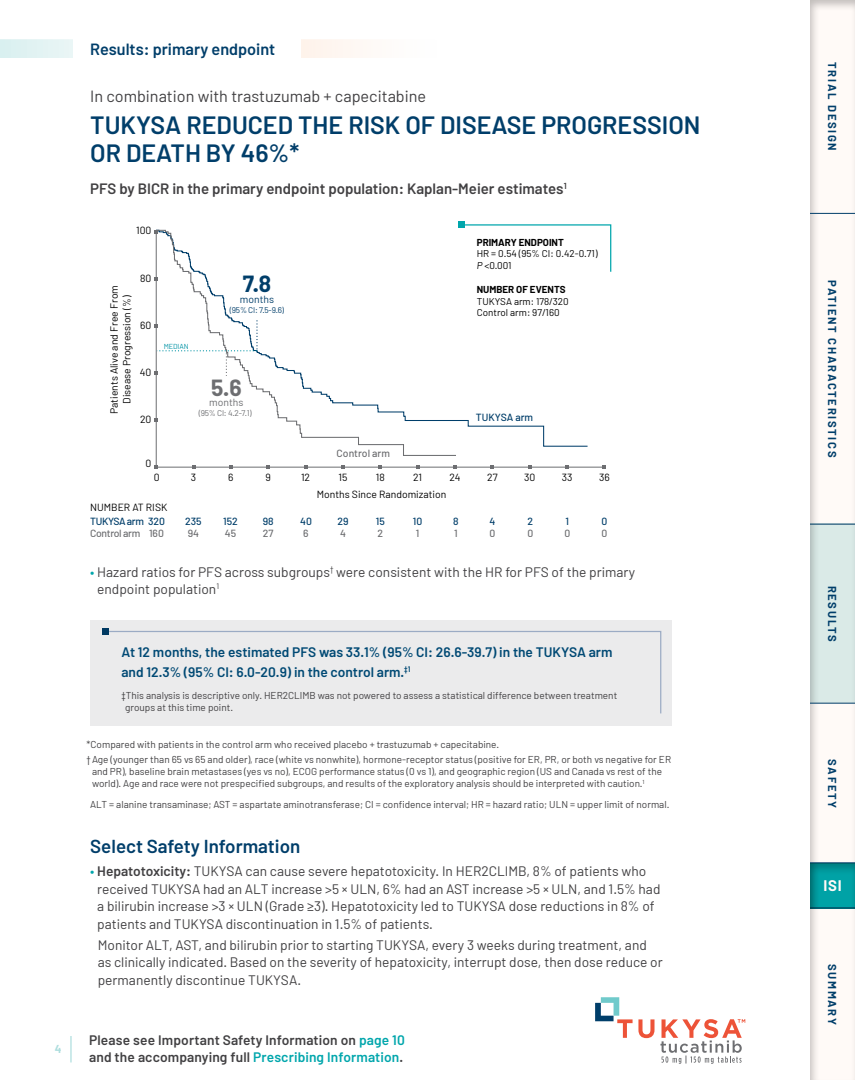
<style>
.page{position:relative;width:855px;height:1080px;background:#fff}
.page>*{position:absolute;margin:0;border:0;box-sizing:border-box;transform-origin:0 0}
.t1{font:600 25px/27.5px "Barlow";color:#003e6a}
.t2{font:700 22.88px "Barlow";color:#6d6e71}
.t3{font:700 22.88px "Barlow";color:#003e6a}
.t4{font:600 18.75px "Barlow";color:#003e6a}
.t5{font:16.25px "Barlow";color:#414042}
.t6{font:600 16.25px "Barlow";color:#003e6a}
.t7{font:600 15px "Barlow";color:#414042}
.t8{font:700 15px "Barlow";color:#fff}
.t9{font:13.75px/17.5px "Barlow";color:#414042}
.t10{font:600 13.75px/19.4px "Barlow";color:#004974}
.t11{font:600 13.75px/17.5px "Barlow";letter-spacing:.01em;color:#414042}
.t12{font:700 11.25px "Barlow";letter-spacing:.15em;color:#003e6a}
.t13{font:700 11.25px "Barlow";color:#aedede}
.t14{font:10.38px/12.5px "Barlow";color:#010101;text-align:center}
.t15{font:500 10.38px "Barlow";color:#003e6a}
.t16{font:500 10.38px "Barlow";color:#6d6e71}
.t17{font:500 10.38px "Barlow";letter-spacing:-.04em;color:#003e6a}
.t18{font:500 10.38px "Barlow";letter-spacing:-.03em;color:#6d6e71}
.t19{font:10.38px "Barlow";color:#6d6e71}
.t20{font:10.38px "Barlow";color:#003e6a}
.t21{font:10px/11.9px "Barlow";color:#414042}
.t22{font:9.88px/11.9px "Barlow";color:#010101}
.t23{font:700 9.88px "Barlow";color:#010101}
.t24{font:8.25px "Barlow";color:#003e6a}
.t25{font:8.25px "Barlow";color:#6d6e71}
.t26{font:7.25px "Barlow";color:#0093a5}
.s1{font-style:italic}
.s2{color:#00a6ac}
.s3{font-weight:600}
</style>
<div class="page">
<svg style="left:595px;top:997px;width:150px;height:67px"></svg>
<svg style="left:0;top:39px;width:360px;height:18px"></svg>
<hr style="left:70px;top:1036px;width:2px;height:26px;background:#aedede">
<div style="left:73px;top:15px;width:227px;height:70px;background:#fff"></div>
<svg style="left:156px;top:230px;width:449px;height:238px"></svg>
<svg style="left:155px;top:418px;width:3px;height:4px"></svg>
<svg style="left:155px;top:277px;width:3px;height:4px"></svg>
<svg style="left:229px;top:466px;width:4px;height:3px"></svg>
<svg style="left:453px;top:466px;width:4px;height:3px"></svg>
<svg style="left:341px;top:466px;width:4px;height:3px"></svg>
<svg style="left:565px;top:466px;width:4px;height:3px"></svg>
<svg style="left:155px;top:320px;width:103px;height:56px"></svg>
<svg style="left:459px;top:222px;width:153px;height:51px"></svg>
<div style="left:90px;top:620px;width:582px;height:105px;background:#ebebec"></div>
<svg style="left:109px;top:630px;width:553px;height:84px"></svg>
<div style="left:103px;top:628px;width:6px;height:7px;background:#003962"></div>
<div style="left:798px;top:0;width:57px;height:1080px;background:#000;opacity:.25"></div>
<hr style="left:810px;top:213px;width:45px;height:1px;background:#003e6a">
<hr style="left:810px;top:703px;width:45px;height:1px;background:#003e6a">
<div style="left:800px;top:856px;width:55px;height:53px;background:#000;opacity:.25"></div>
<svg style="left:810px;top:523px;width:45px;height:179px;background:#d5e4e2"></svg>
<h3 class="t6" style="left:90px;top:39px;width:187px">Results: primary endpoint</h3>
<h3 class="t5" style="left:90px;top:86px;width:337px">In combination with trastuzumab + capecitabine</h3>
<h1 class="t1" style="left:90px;top:111px;width:612px">TUKYSA REDUCED THE RISK OF DISEASE PROGRESSION<br>OR DEATH BY 46%*</h1>
<h3 class="t7" style="left:90px;top:179px;width:478px">PFS by BICR in the primary endpoint population: Kaplan-Meier estimates<sup>1</sup></h3>
<p class="t14" style="left:136px;top:224px;width:17px">100</p>
<p class="t14" style="left:140px;top:272px;width:13px">80</p>
<p class="t14" style="left:108px;top:414px;width:130px;rotate:-90deg">Patients Alive and Free From<br>Disease Progression (%)</p>
<p class="t14" style="left:140px;top:319px;width:13px">60</p>
<p class="t14" style="left:140px;top:366px;width:13px">40</p>
<p class="t14" style="left:140px;top:412px;width:13px">20</p>
<p class="t26" style="left:164px;top:342px;width:27px">MEDIAN</p>
<h2 class="t3" style="left:243px;top:270px;width:30px">7.8</h2>
<p class="t20" style="left:240px;top:292px;width:36px">months</p>
<p class="t24" style="left:230px;top:305px;width:56px">(95% CI: 7.5-9.6)</p>
<h2 class="t2" style="left:211px;top:373px;width:32px">5.6</h2>
<p class="t19" style="left:209px;top:396px;width:36px">months</p>
<p class="t25" style="left:199px;top:408px;width:54px">(95% CI: 4.2-7.1)</p>
<p class="t14" style="left:146px;top:457px;width:7px">0</p>
<p class="t16" style="left:337px;top:447px;width:55px">Control arm</p>
<p class="t23" style="left:477px;top:236px;width:89px">PRIMARY ENDPOINT</p>
<p class="t22" style="left:477px;top:248px;width:122px">HR = 0.54 (95% CI: 0.42-0.71)<br><span class="s1">P</span> &lt;0.001</p>
<p class="t23" style="left:477px;top:283px;width:90px">NUMBER OF EVENTS</p>
<p class="t22" style="left:477px;top:295px;width:93px">TUKYSA arm: 178/320<br>Control arm: 97/160</p>
<p class="t15" style="left:476px;top:411px;width:59px">TUKYSA arm</p>
<p class="t14" style="left:154px;top:471px;width:7px">0</p>
<p class="t14" style="left:191px;top:471px;width:7px">3</p>
<p class="t14" style="left:228px;top:471px;width:7px">6</p>
<p class="t14" style="left:266px;top:471px;width:7px">9</p>
<p class="t14" style="left:301px;top:471px;width:11px">12</p>
<p class="t14" style="left:339px;top:471px;width:10px">15</p>
<p class="t14" style="left:376px;top:471px;width:10px">18</p>
<p class="t14" style="left:413px;top:471px;width:10px">21</p>
<p class="t14" style="left:449px;top:471px;width:13px">24</p>
<p class="t14" style="left:487px;top:471px;width:12px">27</p>
<p class="t14" style="left:524px;top:471px;width:13px">30</p>
<p class="t14" style="left:562px;top:471px;width:12px">33</p>
<p class="t14" style="left:599px;top:471px;width:12px">36</p>
<p class="t14" style="left:90px;top:501px;width:79px">NUMBER AT RISK</p>
<p class="t16" style="left:149px;top:527px;width:16px">160</p>
<p class="t17" style="left:90px;top:515px;width:76px">TUKYSA arm 320</p>
<p class="t18" style="left:90px;top:527px;width:52px">Control arm</p>
<p class="t15" style="left:185px;top:515px;width:18px">235</p>
<p class="t16" style="left:188px;top:527px;width:13px">94</p>
<p class="t15" style="left:223px;top:515px;width:16px">152</p>
<p class="t16" style="left:225px;top:527px;width:13px">45</p>
<p class="t15" style="left:263px;top:515px;width:12px">98</p>
<p class="t16" style="left:263px;top:527px;width:12px">27</p>
<p class="t14" style="left:317px;top:488px;width:131px">Months Since Randomization</p>
<p class="t15" style="left:300px;top:515px;width:13px">40</p>
<p class="t16" style="left:303px;top:527px;width:7px">6</p>
<p class="t15" style="left:337px;top:515px;width:13px">29</p>
<p class="t16" style="left:340px;top:527px;width:7px">4</p>
<p class="t15" style="left:376px;top:515px;width:10px">15</p>
<p class="t16" style="left:378px;top:527px;width:7px">2</p>
<p class="t15" style="left:413px;top:515px;width:11px">10</p>
<p class="t16" style="left:416px;top:527px;width:5px">1</p>
<p class="t15" style="left:453px;top:515px;width:7px">8</p>
<p class="t16" style="left:454px;top:527px;width:5px">1</p>
<p class="t15" style="left:489px;top:515px;width:7px">4</p>
<p class="t16" style="left:489px;top:527px;width:7px">0</p>
<p class="t15" style="left:528px;top:515px;width:7px">2</p>
<p class="t16" style="left:527px;top:527px;width:7px">0</p>
<p class="t15" style="left:566px;top:515px;width:5px">1</p>
<p class="t16" style="left:564px;top:527px;width:7px">0</p>
<p class="t15" style="left:601px;top:515px;width:7px">0</p>
<p class="t16" style="left:601px;top:527px;width:7px">0</p>
<h3 class="t9" style="left:97px;top:562px;width:540px;text-indent:-7px"><span class="s2">•</span> Hazard ratios for PFS across subgroups<sup>†</sup> were consistent with the HR for PFS of the primary endpoint population<sup>1</sup></h3>
<h3 class="t10" style="left:121px;top:643px;width:493px">At 12 months, the estimated PFS was 33.1% (95% CI: 26.6-39.7) in the TUKYSA arm and 12.3% (95% CI: 6.0-20.9) in the control arm.<sup>‡1</sup></h3>
<p class="t21" style="left:125px;top:689px;width:494px;text-indent:-4px">‡This analysis is descriptive only. HER2CLIMB was not powered to assess a statistical difference between treatment groups at this time point.</p>
<p class="t21" style="left:87px;top:737px;width:586px;line-height:15.2px">*Compared with patients in the control arm who received placebo + trastuzumab + capecitabine.<br>†Age (younger than 65 vs 65 and older), race (white vs nonwhite), hormone-receptor status (positive for ER, PR, or both vs negative for ER</p>
<p class="t21" style="left:92px;top:765px;width:572px">and PR), baseline brain metastases (yes vs no), ECOG performance status (0 vs 1), and geographic region (US and Canada vs rest of the world). Age and race were not prespecified subgroups, and results of the exploratory analysis should be interpreted with caution.<sup>1</sup></p>
<p class="t21" style="left:90px;top:799px;width:581px">ALT = alanine transaminase; AST = aspartate aminotransferase; CI = confidence interval; HR = hazard ratio; ULN = upper limit of normal.</p>
<h3 class="t4" style="left:90px;top:835px;width:212px">Select Safety Information</h3>
<p class="t9" style="left:97px;top:862px;width:565px;text-indent:-7px"><span class="s2">•</span> <span class="s3">Hepatotoxicity:</span> TUKYSA can cause severe hepatotoxicity. In HER2CLIMB, 8% of patients who received TUKYSA had an ALT increase &gt;5 × ULN, 6% had an AST increase &gt;5 × ULN, and 1.5% had a bilirubin increase &gt;3 × ULN (Grade ≥3). Hepatotoxicity led to TUKYSA dose reductions in 8% of patients and TUKYSA discontinuation in 1.5% of patients.</p>
<h3 class="t9" style="left:98px;top:936px;width:567px">Monitor ALT, AST, and bilirubin prior to starting TUKYSA, every 3 weeks during treatment, and as clinically indicated. Based on the severity of hepatoxicity, interrupt dose, then dose reduce or permanently discontinue TUKYSA.</h3>
<p class="t13" style="left:55px;top:1042px;width:8px">4</p>
<h3 class="t11" style="left:89px;top:1031px;width:318px">Please see Important Safety Information on <span class="s2">page 10 </span>and the accompanying full <span class="s2">Prescribing Information</span>.</h3>
<p class="t12" style="left:839px;top:62px;width:90px;rotate:90deg">TRIAL DESIGN</p>
<p class="t12" style="left:839px;top:280px;width:179px;rotate:90deg">PATIENT CHARACTERISTICS</p>
<p class="t12" style="left:839px;top:586px;width:58px;rotate:90deg">RESULTS</p>
<p class="t12" style="left:839px;top:759px;width:51px;rotate:90deg">SAFETY</p>
<h3 class="t8" style="left:823px;top:876px;width:20px">ISI</h3>
<p class="t12" style="left:839px;top:964px;width:62px;rotate:90deg">SUMMARY</p>
</div>
